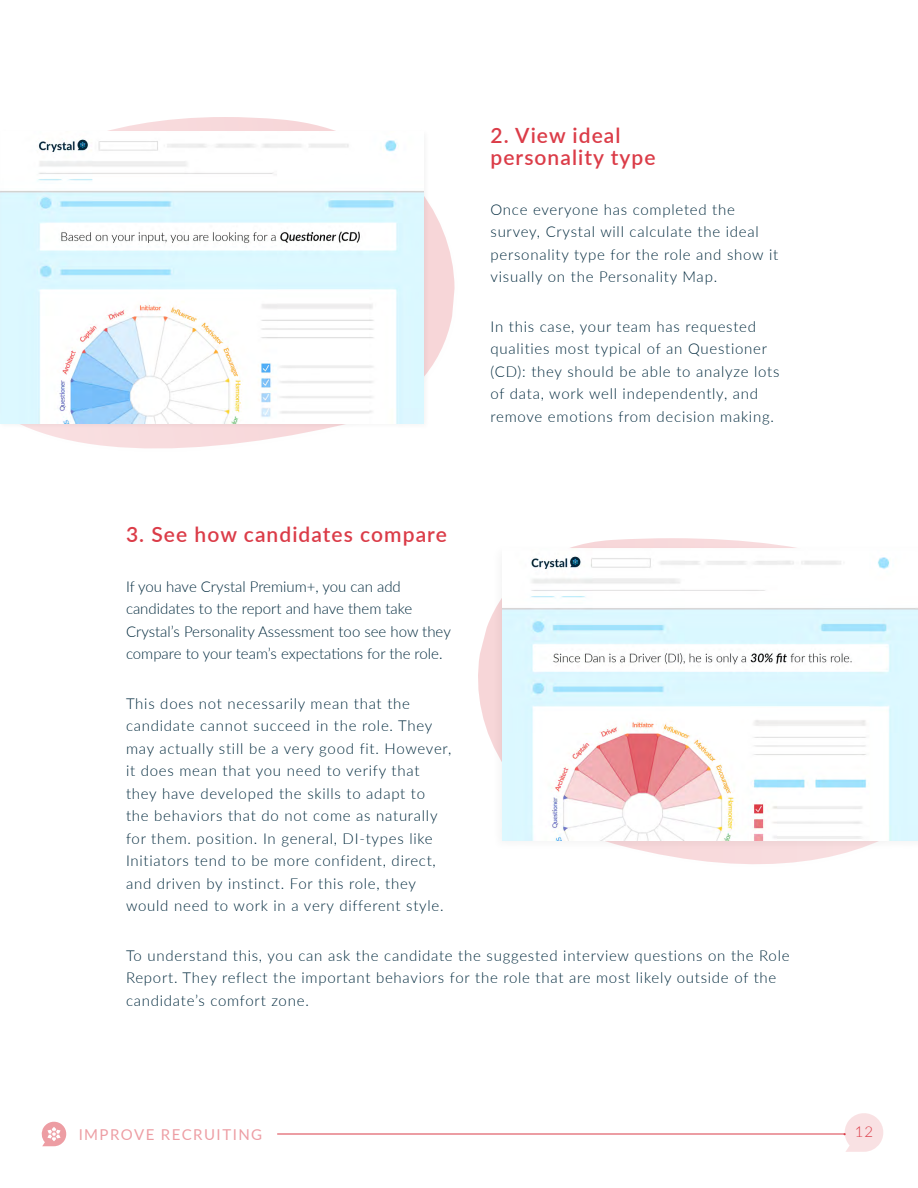
<style>
.page{position:relative;width:918px;height:1188px;background:#fff}
.page>*{position:absolute;margin:0;border:0;box-sizing:border-box;transform-origin:0 0}
.t1{font:600 21px/22.5px "Lato";letter-spacing:.05em;color:#db3c48}
.t2{font:300 15px/22.5px "Lato";letter-spacing:.05em;color:#00293d}
.t3{font:300 15px/22.5px "Lato";color:#00293d}
.t4{font:15px "Lato";letter-spacing:.1em;color:#db3c48}
.t5{font:300 15px "Lato";color:#db3c48}
</style>
<div class="page">
<svg style="left:41px;top:1121px;width:26px;height:25px"></svg>
<hr style="left:277px;top:1134px;width:568px;height:1px;background:#db3c48">
<svg style="left:843px;top:1113px;width:40px;height:39px"></svg>
<svg style="left:478px;top:538px;width:370px;height:326px"></svg>
<div style="left:491px;top:544px;width:427px;height:308px;background:#000;opacity:.05"></div>
<img style="left:502px;top:549px;width:416px;height:292px">
<svg style="left:32px;top:117px;width:423px;height:332px"></svg>
<div style="left:0;top:129px;width:430px;height:300px;background:#000;opacity:.05"></div>
<img style="left:0;top:131px;width:423px;height:292px">
<h1 class="t1" style="left:491px;top:123px;width:167px">2. View ideal personality type</h1>
<p class="t2" style="left:491px;top:198px;width:289px">Once everyone has completed the survey, Crystal will calculate the ideal personality type for the role and show it visually on the Personality Map.</p>
<p class="t2" style="left:491px;top:315px;width:290px">In this case, your team has requested qualities most typical of an Questioner (CD): they should be able to analyze lots of data, work well independently, and remove emotions from decision making.</p>
<h1 class="t1" style="left:126px;top:523px;width:322px">3. See how candidates compare</h1>
<p class="t3" style="left:126px;top:575px;width:326px">If you have Crystal Premium+, you can add candidates to the report and have them take Crystal’s Personality Assessment too see how they compare to your team’s expectations for the role.</p>
<p class="t2" style="left:126px;top:692px;width:327px">This does not necessarily mean that the candidate cannot succeed in the role. They may actually still be a very good fit. However, it does mean that you need to verify that they have developed the skills to adapt to the behaviors that do not come as naturally for them. position. In general, DI-types like Initiators tend to be more confident, direct, and driven by instinct. For this role, they would need to work in a very different style.</p>
<p class="t2" style="left:126px;top:944px;width:665px">To understand this, you can ask the candidate the suggested interview questions on the Role<br>Report. They reflect the important behaviors for the role that are most likely outside of the candidate’s comfort zone.</p>
<p class="t4" style="left:78px;top:1124px;width:185px">IMPROVE RECRUITING</p>
<p class="t5" style="left:855px;top:1121px;width:20px">12</p>
</div>
